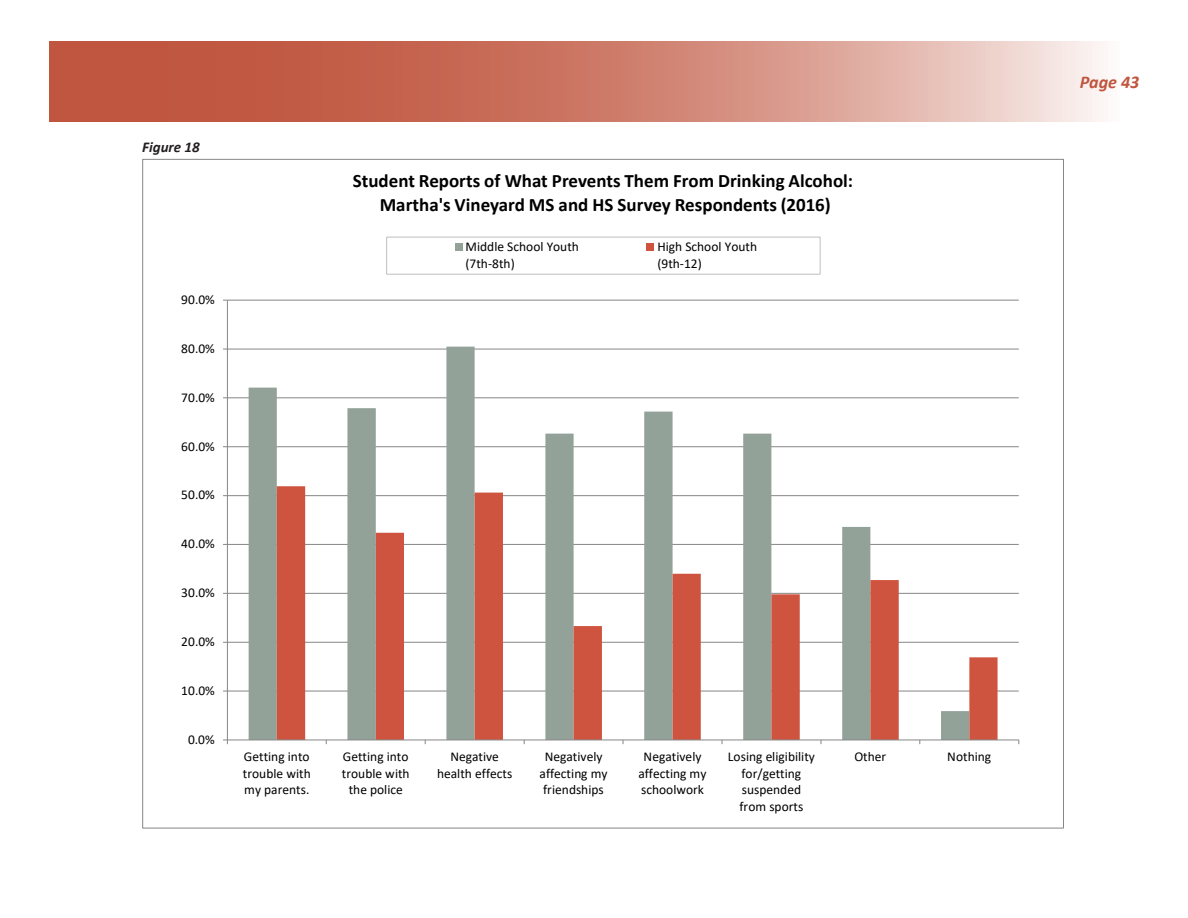
<style>
.page{position:relative;width:1188px;height:918px;background:#fff}
.page>*{position:absolute;margin:0;border:0;box-sizing:border-box;transform-origin:0 0}
.t1{font:700 18.9px/23.1px "Calibri";color:#000;text-align:center}
.t2{font:italic 700 18px "Calibri";color:#c0563f}
.t3{font:italic 700 15px "Calibri";color:#231f20}
.t4{font:13.5px/16.5px "Calibri";color:#000;text-align:center}
</style>
<div class="page">
<svg style="left:49px;top:41px;width:1055px;height:81px;background:#d18675"></svg>
<hr style="left:227px;top:691px;width:792px;height:1px;background:#868686">
<hr style="left:227px;top:642px;width:792px;height:1px;background:#868686">
<hr style="left:227px;top:593px;width:792px;height:1px;background:#868686">
<hr style="left:227px;top:544px;width:792px;height:1px;background:#868686">
<hr style="left:227px;top:495px;width:792px;height:1px;background:#868686">
<hr style="left:227px;top:446px;width:792px;height:1px;background:#868686">
<hr style="left:227px;top:397px;width:792px;height:1px;background:#868686">
<hr style="left:227px;top:349px;width:792px;height:1px;background:#868686">
<hr style="left:227px;top:300px;width:792px;height:1px;background:#868686">
<svg style="left:249px;top:347px;width:720px;height:392px"></svg>
<svg style="left:277px;top:486px;width:721px;height:253px"></svg>
<hr style="left:227px;top:300px;width:1px;height:440px;background:#868686">
<hr style="left:227px;top:739px;width:792px;height:1px;background:#868686">
<svg style="left:223px;top:739px;width:5px;height:5px"></svg>
<div style="left:386px;top:237px;width:434px;height:37px;border:1px solid #bfbfbf"></div>
<div style="left:455px;top:244px;width:7px;height:7px;background:#93a299"></div>
<div style="left:647px;top:244px;width:7px;height:7px;background:#cf543f"></div>
<p class="t3" style="left:142px;top:137px;width:59px">Figure 18</p>
<p class="t4" style="left:181px;top:291px;width:35px">90.0%</p>
<p class="t4" style="left:181px;top:340px;width:35px">80.0%</p>
<p class="t4" style="left:181px;top:389px;width:35px">70.0%</p>
<p class="t4" style="left:181px;top:437px;width:35px">60.0%</p>
<p class="t4" style="left:181px;top:486px;width:35px">50.0%</p>
<p class="t4" style="left:181px;top:535px;width:35px">40.0%</p>
<p class="t4" style="left:181px;top:584px;width:35px">30.0%</p>
<p class="t4" style="left:181px;top:633px;width:35px">20.0%</p>
<p class="t4" style="left:181px;top:682px;width:35px">10.0%</p>
<p class="t4" style="left:188px;top:731px;width:28px">0.0%</p>
<p class="t1" style="left:353px;top:169px;width:502px">Student Reports of What Prevents Them From Drinking Alcohol:<br>Martha's Vineyard MS and HS Survey Respondents (2016)</p>
<p class="t4" style="left:466px;top:238px;width:115px;text-align:left">Middle School Youth (7th-8th)</p>
<p class="t4" style="left:657px;top:238px;width:101px;text-align:left">High School Youth (9th-12)</p>
<p class="t4" style="left:243px;top:748px;width:69px;text-align:justify">Getting into trouble with my parents.</p>
<p class="t4" style="left:342px;top:748px;width:69px">Getting into trouble with the police</p>
<p class="t4" style="left:437px;top:748px;width:77px">Negative health effects</p>
<p class="t4" style="left:540px;top:748px;width:70px">Negatively affecting my friendships</p>
<p class="t4" style="left:638px;top:748px;width:70px">Negatively affecting my schoolwork</p>
<p class="t4" style="left:728px;top:748px;width:89px">Losing eligibility for/getting suspended from sports</p>
<p class="t4" style="left:854px;top:748px;width:33px">Other</p>
<p class="t4" style="left:947px;top:748px;width:45px">Nothing</p>
<p class="t2" style="left:1080px;top:69px;width:61px">Page 43</p>
</div>
